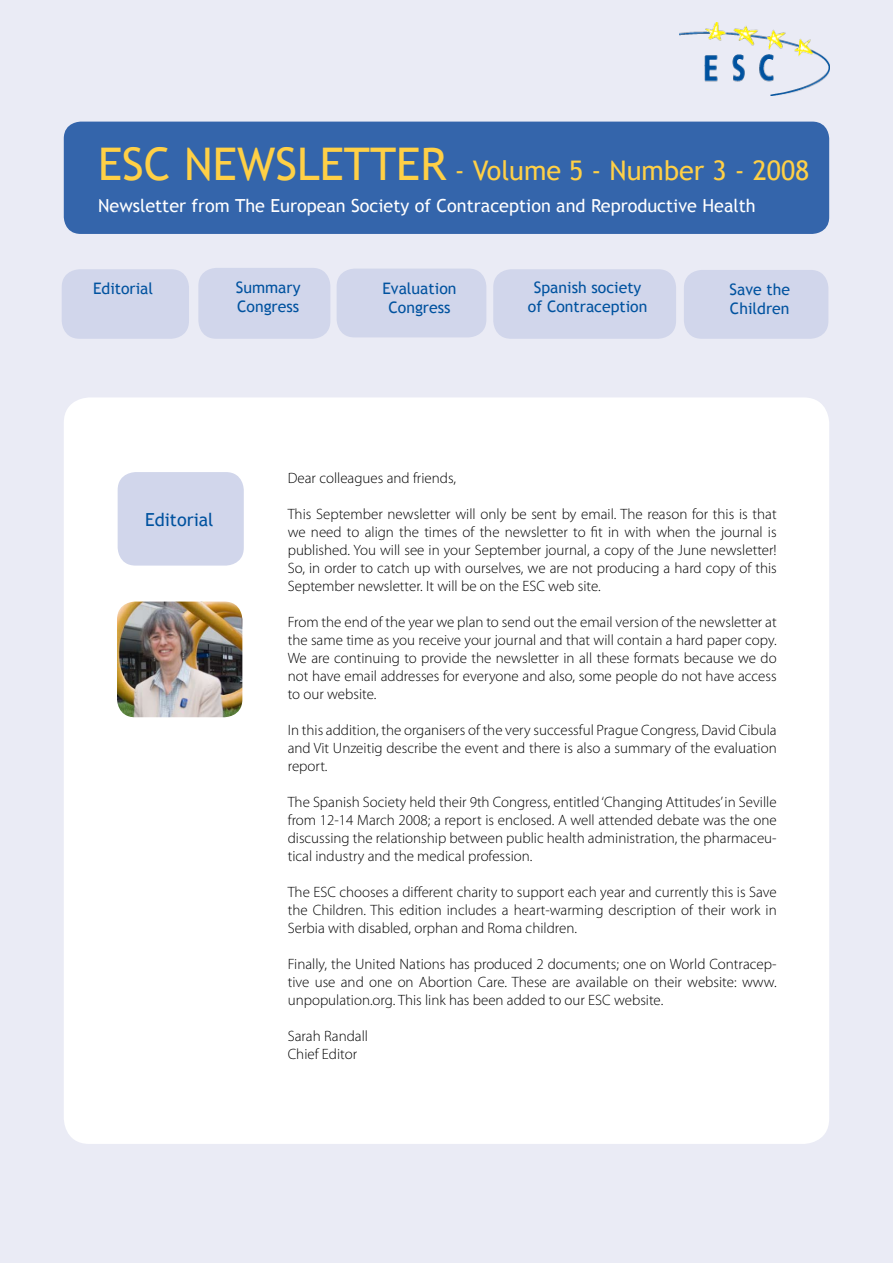
<style>
.page{position:relative;width:893px;height:1263px;background:#eaebf5}
.page>*{position:absolute;margin:0;border:0;box-sizing:border-box;transform-origin:0 0}
.t1{font:27px "Trebuchet MS";color:#ffd046}
.t2{font:18px "Trebuchet MS";color:#fff}
.t3{font:18px "Trebuchet MS";color:#00529f}
.t4{font:15.75px/18.9px "Trebuchet MS";color:#00529f}
.t5{font:300 15px/18px "Myriad Pro";color:#000;text-align:justify}
.s1{font-size:45px}
</style>
<div class="page">
<div style="left:64px;top:397px;width:765px;height:747px;background:#fff;border-radius:26px"></div>
<div style="left:64px;top:122px;width:765px;height:112px;background:#3465ab;border-radius:17px"></div>
<div style="left:198px;top:268px;width:132px;height:71px;background:#d1d6eb;border-radius:18px"></div>
<div style="left:337px;top:269px;width:149px;height:68px;background:#d1d6eb;border-radius:18px"></div>
<img style="left:117px;top:601px;width:125px;height:116px;border-radius:18px">
<div style="left:118px;top:472px;width:126px;height:94px;background:#d1d6eb;border-radius:18px"></div>
<div style="left:493px;top:269px;width:183px;height:70px;background:#d1d6eb;border-radius:18px"></div>
<img style="left:679px;top:23px;width:150px;height:73px">
<div style="left:62px;top:269px;width:127px;height:70px;background:#d1d6eb;border-radius:18px"></div>
<div style="left:684px;top:270px;width:144px;height:69px;background:#d1d6eb;border-radius:18px"></div>
<h1 class="t1" style="left:98px;top:155px;width:713px"><span class="s1">ESC NEWSLETTER</span> - Volume 5 - Number 3 - 2008</h1>
<p class="t2" style="left:98px;top:195px;width:659px">Newsletter from The European Society of Contraception and Reproductive Health</p>
<p class="t4" style="left:236px;top:278px;width:66px">Summary<br>Congress</p>
<p class="t4" style="left:382px;top:279px;width:75px;text-align:center">Evaluation<br>Congress</p>
<p class="t4" style="left:528px;top:278px;width:121px;text-align:center">Spanish society of Contraception</p>
<p class="t4" style="left:93px;top:280px;width:62px">Editorial</p>
<p class="t4" style="left:729px;top:280px;width:62px">Save the<br>Children</p>
<p class="t3" style="left:145px;top:509px;width:70px">Editorial</p>
<p class="t5" style="left:288px;top:469px;width:170px">Dear colleagues and friends,</p>
<p class="t5" style="left:288px;top:505px;width:491px">This September newsletter will only be sent by email. The reason for this is that we need to align the times of the newsletter to fit in with when the journal is published. You will see in your September journal, a copy of the June newsletter!<br>So, in order to catch up with ourselves, we are not producing a hard copy of this September newsletter. It will be on the ESC web site.</p>
<p class="t5" style="left:288px;top:613px;width:491px">From the end of the year we plan to send out the email version of the newsletter at the same time as you receive your journal and that will contain a hard paper copy.<br>We are continuing to provide the newsletter in all these formats because we do not have email addresses for everyone and also, some people do not have access to our website.</p>
<p class="t5" style="left:288px;top:721px;width:490px">In this addition, the organisers of the very successful Prague Congress, David Cibula and Vit Unzeitig describe the event and there is also a summary of the evaluation report.</p>
<p class="t5" style="left:288px;top:793px;width:491px">The Spanish Society held their 9th Congress, entitled ‘Changing Attitudes’ in Seville from 12-14 March 2008; a report is enclosed. A well attended debate was the one discussing the relationship between public health administration, the pharmaceu&shy;tical industry and the medical profession.</p>
<p class="t5" style="left:288px;top:883px;width:490px">The ESC chooses a different charity to support each year and currently this is Save the Children. This edition includes a heart-warming description of their work in Serbia with disabled, orphan and Roma children.</p>
<p class="t5" style="left:288px;top:955px;width:491px">Finally, the United Nations has produced 2 documents; one on World Contracep&shy;tive use and one on Abortion Care. These are available on their website: www. unpopulation.org. This link has been added to our ESC website.</p>
<p class="t5" style="left:288px;top:1027px;width:82px">Sarah Randall<br>Chief Editor</p>
</div>
